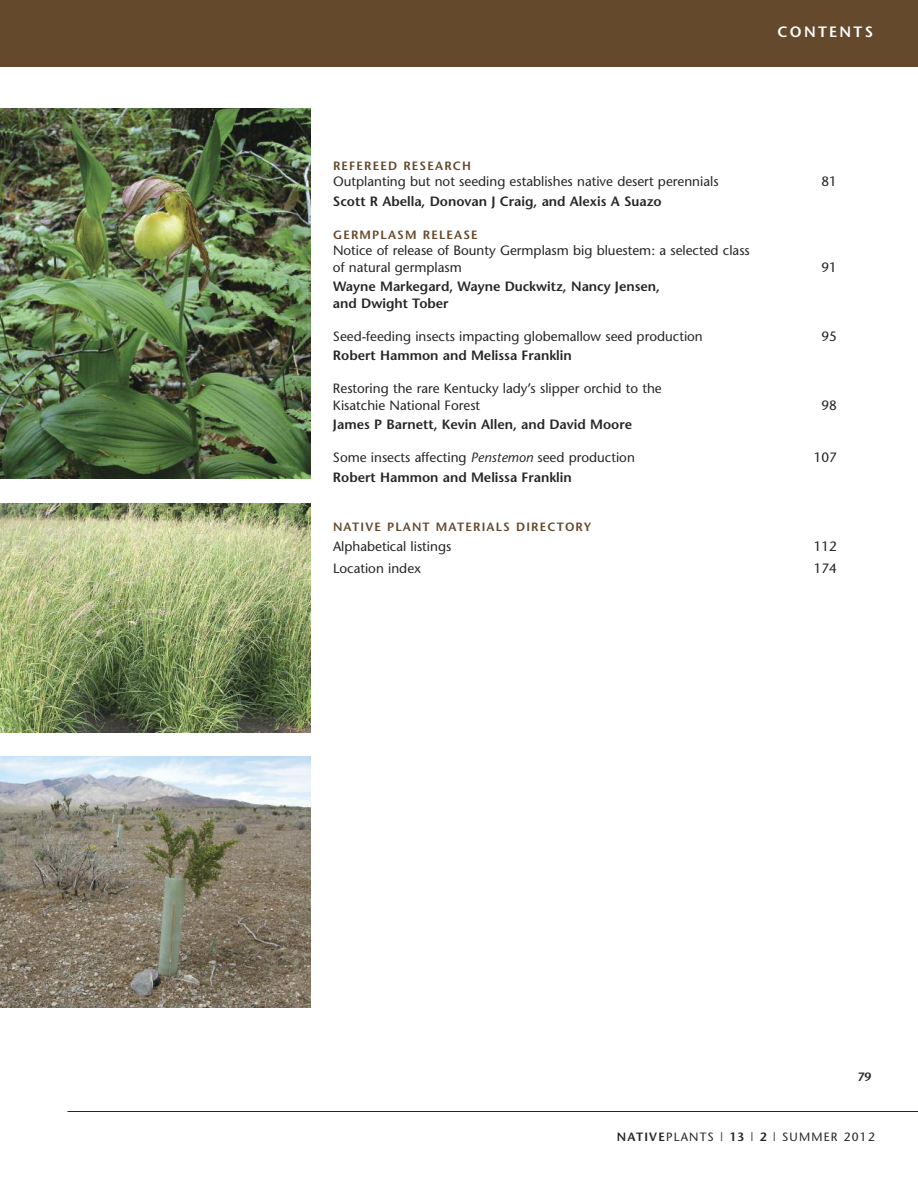
<style>
.page{position:relative;width:918px;height:1188px;background:#fff}
.page>*{position:absolute;margin:0;border:0;box-sizing:border-box;transform-origin:0 0}
.t1{font:600 15px "Stone Sans";letter-spacing:.15em;color:#fff}
.t2{font:13.5px/16.5px "Stone Sans";color:#272627}
.t3{font:600 13.5px/16.5px "Stone Sans";color:#272627}
.t4{font:600 12px "Stone Sans";letter-spacing:.1em;color:#65492c}
.t5{font:12px "Stone Sans";letter-spacing:.1em;color:#272627}
.t6{font:600 12px "Stone Sans";color:#272627}
.s1{font-style:italic}
.s2{font-weight:600}
</style>
<div class="page">
<hr style="left:68px;top:1111px;width:850px;height:1px;background:#272627">
<div style="left:0;top:0;width:918px;height:68px;background:#65492c"></div>
<img style="left:0;top:503px;width:310px;height:230px">
<img style="left:0;top:108px;width:310px;height:370px">
<img style="left:0;top:756px;width:310px;height:252px">
<p class="t1" style="left:778px;top:25px;width:97px">CONTENTS</p>
<p class="t4" style="left:333px;top:161px;width:140px">REFEREED RESEARCH</p>
<p class="t2" style="left:333px;top:175px;width:387px">Outplanting but not seeding establishes native desert perennials</p>
<p class="t2" style="left:822px;top:175px;width:17px">81</p>
<p class="t3" style="left:333px;top:194px;width:330px">Scott R Abella, Donovan J Craig, and Alexis A Suazo</p>
<p class="t4" style="left:333px;top:230px;width:146px">GERMPLASM RELEASE</p>
<p class="t2" style="left:333px;top:244px;width:418px">Notice of release of Bounty Germplasm big bluestem: a selected class of natural germplasm</p>
<p class="t2" style="left:822px;top:260px;width:17px">91</p>
<p class="t3" style="left:333px;top:280px;width:329px">Wayne Markegard, Wayne Duckwitz, Nancy Jensen, and Dwight Tober</p>
<p class="t2" style="left:333px;top:329px;width:371px">Seed-feeding insects impacting globemallow seed production</p>
<p class="t2" style="left:822px;top:329px;width:17px">95</p>
<p class="t3" style="left:333px;top:349px;width:240px">Robert Hammon and Melissa Franklin</p>
<p class="t2" style="left:333px;top:382px;width:330px">Restoring the rare Kentucky lady’s slipper orchid to the<br>Kisatchie National Forest</p>
<p class="t2" style="left:822px;top:398px;width:17px">98</p>
<p class="t3" style="left:333px;top:418px;width:301px">James P Barnett, Kevin Allen, and David Moore</p>
<p class="t2" style="left:333px;top:451px;width:303px">Some insects affecting <span class="s1">Penstemon</span> seed production</p>
<p class="t2" style="left:814px;top:451px;width:25px">107</p>
<p class="t3" style="left:333px;top:470px;width:240px">Robert Hammon and Melissa Franklin</p>
<p class="t4" style="left:333px;top:522px;width:260px">NATIVE PLANT MATERIALS DIRECTORY</p>
<p class="t2" style="left:333px;top:539px;width:120px">Alphabetical listings</p>
<p class="t2" style="left:814px;top:539px;width:25px">112</p>
<p class="t2" style="left:333px;top:562px;width:90px">Location index</p>
<p class="t2" style="left:814px;top:562px;width:25px">174</p>
<p class="t6" style="left:858px;top:1072px;width:15px">79</p>
<p class="t5" style="left:617px;top:1132px;width:259px"><span class="s2">NATIVE</span>PLANTS | <span class="s2">13</span> | <span class="s2">2</span> | SUMMER 2012</p>
</div>
